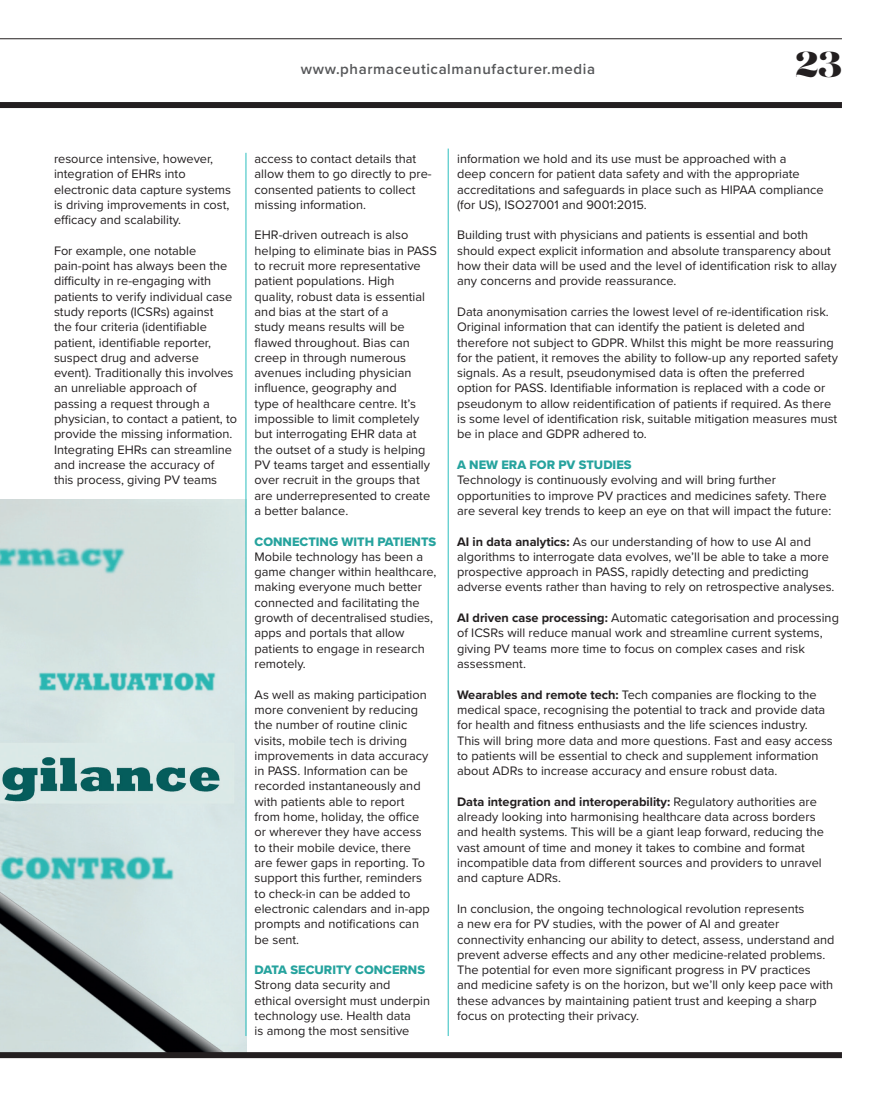
<style>
.page{position:relative;width:893px;height:1106px;background:#fff}
.page>*{position:absolute;margin:0;border:0;box-sizing:border-box;transform-origin:0 0}
.t1{font:36px "Lust Didone";color:#231f20}
.t2{font:600 15px "Proxima Nova";letter-spacing:.04em;color:#57585a}
.t3{font:12.75px/15.3px "Proxima Nova";color:#231f20}
.t4{font:12.75px "Proxima Nova Extrabld";color:#26a39e}
.s1{font-weight:700}
</style>
<div class="page">
<hr style="left:0;top:38px;width:842px;height:1px;background:#231f20">
<div style="left:0;top:102px;width:842px;height:6px;background:#231f20"></div>
<img style="left:0;top:500px;width:247px;height:552px">
<div style="left:0;top:1052px;width:842px;height:6px;background:#231f20"></div>
<hr style="left:448px;top:148px;width:1px;height:888px;background:#2cbebe">
<hr style="left:246px;top:153px;width:1px;height:883px;background:#2cbebe">
<p class="t2" style="left:301px;top:57px;width:296px">www.pharmaceuticalmanufacturer.media</p>
<h1 class="t1" style="left:796px;top:42px;width:48px">23</h1>
<p class="t3" style="left:54px;top:150px;width:179px">resource intensive, however, integration of EHRs into electronic data capture systems is driving improvements in cost, efficacy and scalability.</p>
<p class="t3" style="left:54px;top:242px;width:185px">For example, one notable pain-point has always been the difficulty in re-engaging with patients to verify individual case study reports (ICSRs) against<br>the four criteria (identifiable patient, identifiable reporter, suspect drug and adverse event). Traditionally this involves an unreliable approach of passing a request through a physician, to contact a patient, to provide the missing information.<br>Integrating EHRs can streamline and increase the accuracy of<br>this process, giving PV teams</p>
<p class="t3" style="left:255px;top:150px;width:179px">access to contact details that allow them to go directly to pre&shy;consented patients to collect missing information.</p>
<p class="t3" style="left:255px;top:227px;width:184px">EHR-driven outreach is also helping to eliminate bias in PASS to recruit more representative patient populations. High<br>quality, robust data is essential and bias at the start of a<br>study means results will be flawed throughout. Bias can creep in through numerous avenues including physician influence, geography and<br>type of healthcare centre. It’s impossible to limit completely but interrogating EHR data at the outset of a study is helping<br>PV teams target and essentially over recruit in the groups that are underrepresented to create a better balance.</p>
<p class="t4" style="left:255px;top:532px;width:183px">CONNECTING WITH PATIENTS</p>
<p class="t3" style="left:255px;top:548px;width:183px">Mobile technology has been a game changer within healthcare, making everyone much better connected and facilitating the growth of decentralised studies, apps and portals that allow patients to engage in research remotely.</p>
<p class="t3" style="left:255px;top:686px;width:177px">As well as making participation more convenient by reducing the number of routine clinic visits, mobile tech is driving improvements in data accuracy in PASS. Information can be recorded instantaneously and with patients able to report from home, holiday, the office or wherever they have access to their mobile device, there are fewer gaps in reporting. To support this further, reminders to check-in can be added to electronic calendars and in-app prompts and notifications can be sent.</p>
<p class="t4" style="left:255px;top:960px;width:172px">DATA SECURITY CONCERNS</p>
<p class="t3" style="left:255px;top:977px;width:177px">Strong data security and ethical oversight must underpin technology use. Health data<br>is among the most sensitive</p>
<p class="t3" style="left:457px;top:150px;width:368px">information we hold and its use must be approached with a<br>deep concern for patient data safety and with the appropriate accreditations and safeguards in place such as HIPAA compliance (for US), ISO27001 and 9001:2015.</p>
<p class="t3" style="left:457px;top:227px;width:381px">Building trust with physicians and patients is essential and both should expect explicit information and absolute transparency about how their data will be used and the level of identification risk to allay any concerns and provide reassurance.</p>
<p class="t3" style="left:457px;top:303px;width:382px">Data anonymisation carries the lowest level of re-identification risk.<br>Original information that can identify the patient is deleted and therefore not subject to GDPR. Whilst this might be more reassuring for the patient, it removes the ability to follow-up any reported safety signals. As a result, pseudonymised data is often the preferred option for PASS. Identifiable information is replaced with a code or pseudonym to allow reidentification of patients if required. As there is some level of identification risk, suitable mitigation measures must be in place and GDPR adhered to.</p>
<p class="t4" style="left:457px;top:455px;width:176px">A NEW ERA FOR PV STUDIES</p>
<p class="t3" style="left:457px;top:472px;width:376px">Technology is continuously evolving and will bring further opportunities to improve PV practices and medicines safety. There are several key trends to keep an eye on that will impact the future:</p>
<p class="t3" style="left:457px;top:533px;width:379px"><span class="s1">AI in data analytics:</span> As our understanding of how to use AI and algorithms to interrogate data evolves, we’ll be able to take a more prospective approach in PASS, rapidly detecting and predicting adverse events rather than having to rely on retrospective analyses.</p>
<p class="t3" style="left:457px;top:609px;width:383px"><span class="s1">AI driven case processing:</span> Automatic categorisation and processing of ICSRs will reduce manual work and streamline current systems, giving PV teams more time to focus on complex cases and risk assessment.</p>
<p class="t3" style="left:457px;top:686px;width:377px"><span class="s1">Wearables and remote tech:</span> Tech companies are flocking to the medical space, recognising the potential to track and provide data for health and fitness enthusiasts and the life sciences industry.<br>This will bring more data and more questions. Fast and easy access to patients will be essential to check and supplement information about ADRs to increase accuracy and ensure robust data.</p>
<p class="t3" style="left:457px;top:793px;width:368px"><span class="s1">Data integration and interoperability:</span> Regulatory authorities are already looking into harmonising healthcare data across borders and health systems. This will be a giant leap forward, reducing the vast amount of time and money it takes to combine and format incompatible data from different sources and providers to unravel and capture ADRs.</p>
<p class="t3" style="left:457px;top:900px;width:379px">In conclusion, the ongoing technological revolution represents<br>a new era for PV studies, with the power of AI and greater connectivity enhancing our ability to detect, assess, understand and prevent adverse effects and any other medicine-related problems.<br>The potential for even more significant progress in PV practices and medicine safety is on the horizon, but we’ll only keep pace with these advances by maintaining patient trust and keeping a sharp focus on protecting their privacy.</p>
</div>
